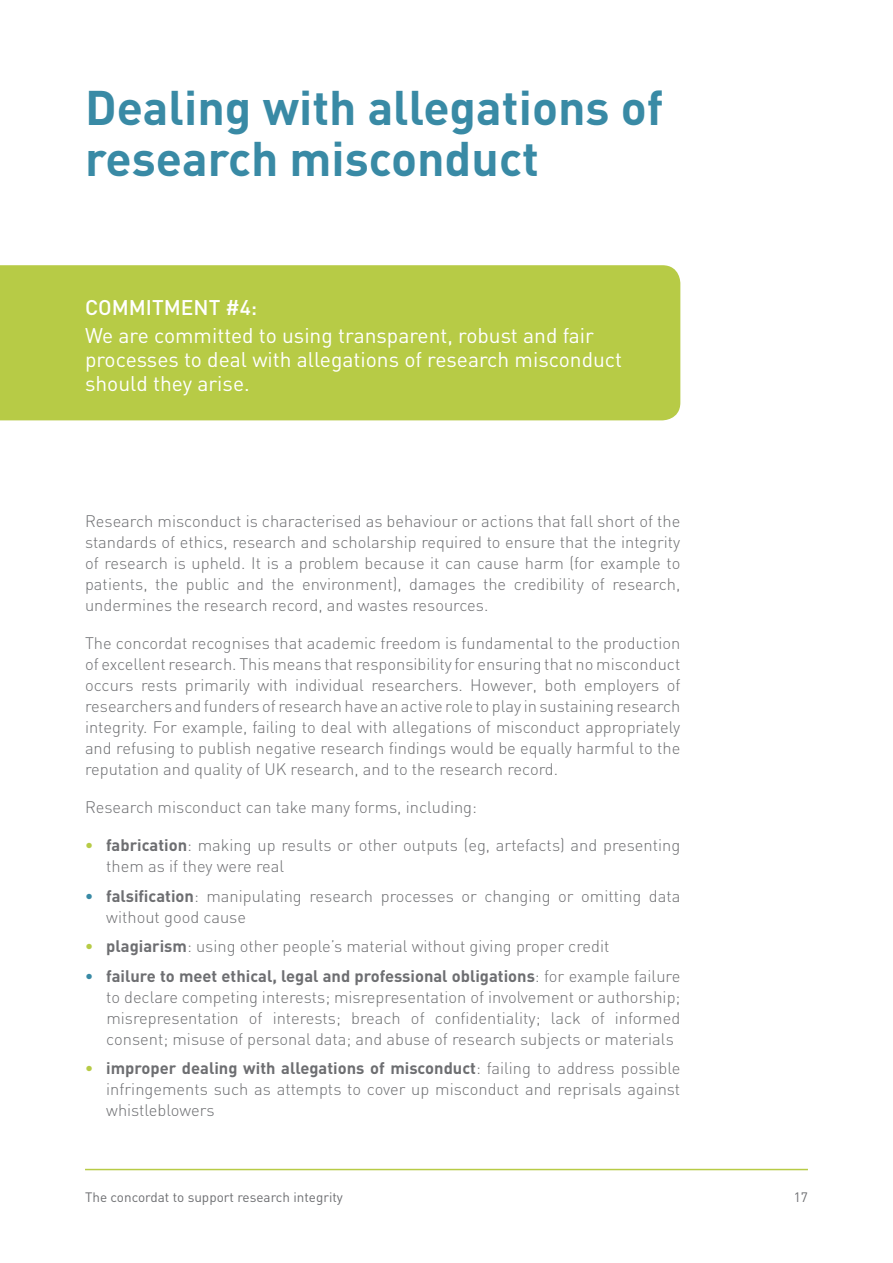
<style>
.page{position:relative;width:893px;height:1263px;background:#fff}
.page>*{position:absolute;margin:0;border:0;box-sizing:border-box;transform-origin:0 0}
.t1{font:700 48px/51px "DIN";color:#398aa5}
.t2{font:21px/24px "DIN";color:#fff}
.t3{font:500 21px "DIN";color:#fff}
.t4{font:300 16.5px/21px "DIN";color:#6d6e71;text-align:justify}
.t5{font:13.5px "DIN";color:#6d6e71}
.s1{font-weight:700;color:#b7cb46}
.s2{font-weight:700}
.s3{font-weight:700;color:#398aa5}
</style>
<div class="page">
<hr style="left:85px;top:1169px;width:723px;height:1px;background:#b7cb46">
<div style="left:0;top:265px;width:680px;height:155px;background:#b7cb46"></div>
<h1 class="t1" style="left:85px;top:80px;width:580px">Dealing with allegations of research misconduct</h1>
<p class="t3" style="left:85px;top:294px;width:174px">COMMITMENT #4:</p>
<p class="t2" style="left:85px;top:323px;width:539px">We are committed to using transparent, robust and fair processes to deal with allegations of research misconduct should they arise.</p>
<p class="t4" style="left:85px;top:510px;width:597px">Research misconduct is characterised as behaviour or actions that fall short of the standards of ethics, research and scholarship required to ensure that the integrity of research is upheld. It is a problem because it can cause harm (for example to patients, the public and the environment), damages the credibility of research, undermines the research record, and wastes resources.</p>
<p class="t4" style="left:85px;top:633px;width:597px">The concordat recognises that academic freedom is fundamental to the production of excellent research. This means that responsibility for ensuring that no misconduct occurs rests primarily with individual researchers. However, both employers of researchers and funders of research have an active role to play in sustaining research integrity. For example, failing to deal with allegations of misconduct appropriately and refusing to publish negative research findings would be equally harmful to the reputation and quality of UK research, and to the research record.</p>
<p class="t4" style="left:85px;top:797px;width:394px">Research misconduct can take many forms, including:</p>
<p class="t4" style="left:106px;top:835px;width:576px;text-indent:-21px"><span class="s1">•</span> <span class="s2">fabrication</span>: making up results or other outputs (eg, artefacts) and presenting them as if they were real</p>
<p class="t4" style="left:106px;top:885px;width:576px;text-indent:-21px"><span class="s3">•</span> <span class="s2">falsification</span>: manipulating research processes or changing or omitting data without good cause</p>
<p class="t4" style="left:85px;top:936px;width:526px"><span class="s1">•</span> <span class="s2">plagiarism</span>: using other people’s material without giving proper credit</p>
<p class="t4" style="left:106px;top:965px;width:576px;text-indent:-21px"><span class="s3">•</span> <span class="s2">failure to meet ethical, legal and professional obligations</span>: for example failure to declare competing interests; misrepresentation of involvement or authorship; misrepresentation of interests; breach of confidentiality; lack of informed consent; misuse of personal data; and abuse of research subjects or materials</p>
<p class="t4" style="left:106px;top:1058px;width:576px;text-indent:-21px"><span class="s1">•</span> <span class="s2">improper dealing with allegations of misconduct</span>: failing to address possible infringements such as attempts to cover up misconduct and reprisals against whistleblowers</p>
<p class="t5" style="left:85px;top:1188px;width:259px">The concordat to support research integrity</p>
<p class="t5" style="left:794px;top:1188px;width:16px">17</p>
</div>
